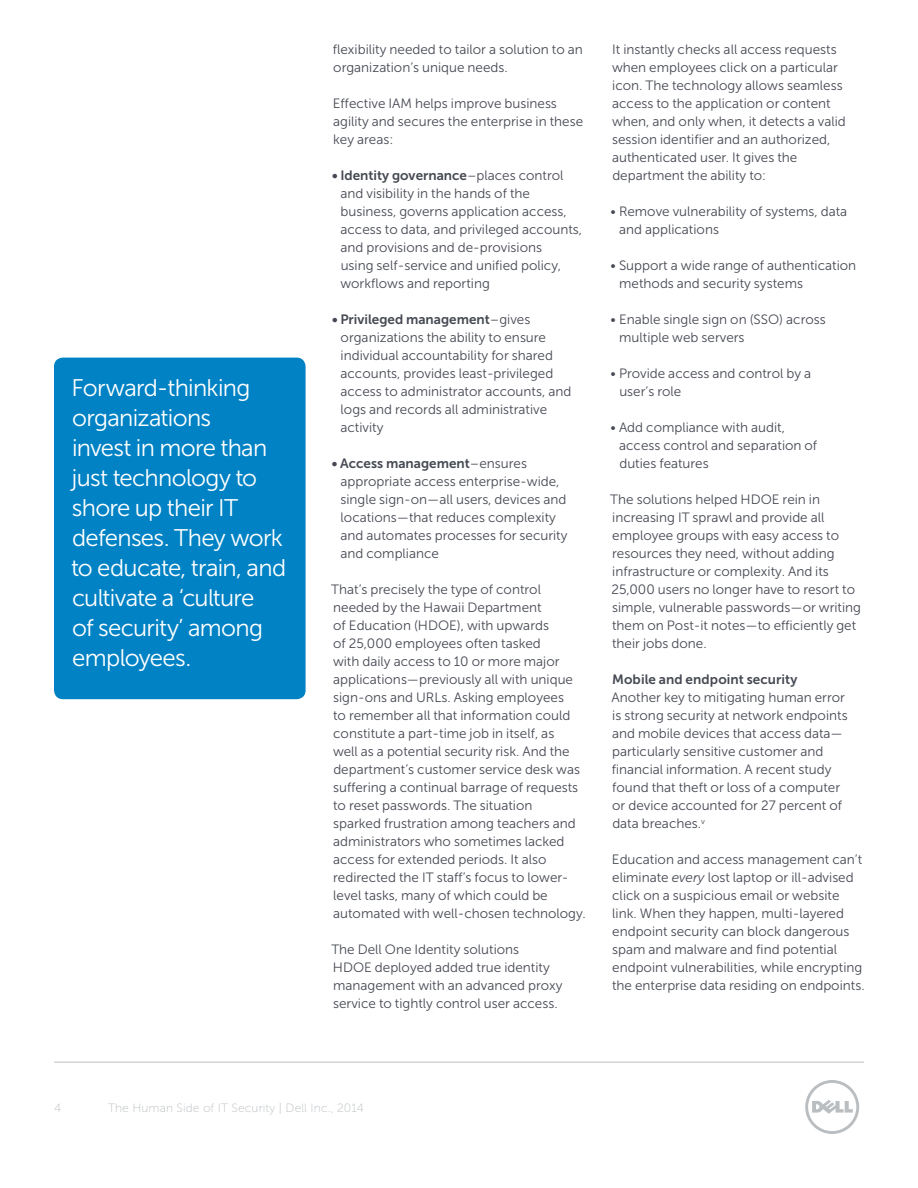
<style>
.page{position:relative;width:918px;height:1188px;background:#fff}
.page>*{position:absolute;margin:0;border:0;box-sizing:border-box;transform-origin:0 0}
.t1{font:24px/30px "Museo Sans For Dell 300";letter-spacing:-.03em;color:#fff}
.t2{font:13.5px/18px "Museo Sans For Dell 300";color:#464953}
.t3{font:13.5px "Museo Sans For Dell 700";color:#464953}
.t4{font:12px "Museo Sans For Dell 100";letter-spacing:.01em;color:#bbbec1}
.s1{font-family:"Museo Sans For Dell 300"}
.s2{font-style:italic}
</style>
<div class="page">
<hr style="left:54px;top:1062px;width:810px;height:1px;background:#bbbec1">
<svg style="left:805px;top:1080px;width:54px;height:54px"></svg>
<div style="left:54px;top:358px;width:252px;height:341px;background:#0082c4;border-radius:9px"></div>
<h1 class="t1" style="left:71px;top:373px;width:217px">Forward-thinking organizations<br>invest in more than just technology to shore up their IT defenses. They work to educate, train, and cultivate a ‘culture<br>of security’ among employees.</h1>
<p class="t2" style="left:333px;top:40px;width:251px">flexibility needed to tailor a solution to an organization’s unique needs.</p>
<p class="t2" style="left:333px;top:94px;width:252px">Effective IAM helps improve business agility and secures the enterprise in these key areas:</p>
<p class="t3" style="left:332px;top:168px;width:233px">• Identity governance<span class="s1">–places control</span></p>
<p class="t2" style="left:340px;top:184px;width:243px">and visibility in the hands of the business, governs application access, access to data, and privileged accounts, and provisions and de-provisions<br>using self-service and unified policy, workflows and reporting</p>
<p class="t3" style="left:332px;top:312px;width:200px">• Privileged management<span class="s1">–gives</span></p>
<p class="t2" style="left:341px;top:328px;width:232px">organizations the ability to ensure individual accountability for shared accounts, provides least-privileged access to administrator accounts, and logs and records all administrative activity</p>
<p class="t3" style="left:332px;top:456px;width:197px">• Access management<span class="s1">–ensures</span></p>
<p class="t2" style="left:341px;top:472px;width:229px">appropriate access enterprise-wide, single sign-on—all users, devices and locations—that reduces complexity and automates processes for security and compliance</p>
<p class="t2" style="left:331px;top:580px;width:256px">That’s precisely the type of control needed by the Hawaii Department<br>of Education (HDOE), with upwards<br>of 25,000 employees often tasked<br>with daily access to 10 or more major applications—previously all with unique sign-ons and URLs. Asking employees<br>to remember all that information could constitute a part-time job in itself, as<br>well as a potential security risk. And the department’s customer service desk was suffering a continual barrage of requests to reset passwords. The situation<br>sparked frustration among teachers and administrators who sometimes lacked access for extended periods. It also redirected the IT staff’s focus to lower&shy;level tasks, many of which could be automated with well-chosen technology.</p>
<p class="t2" style="left:331px;top:940px;width:233px">The Dell One Identity solutions<br>HDOE deployed added true identity management with an advanced proxy service to tightly control user access.</p>
<p class="t2" style="left:612px;top:40px;width:235px">It instantly checks all access requests when employees click on a particular icon. The technology allows seamless access to the application or content when, and only when, it detects a valid session identifier and an authorized, authenticated user. It gives the department the ability to:</p>
<p class="t2" style="left:619px;top:202px;width:230px;text-indent:-9px">• Remove vulnerability of systems, data and applications</p>
<p class="t2" style="left:619px;top:256px;width:238px;text-indent:-9px">• Support a wide range of authentication methods and security systems</p>
<p class="t2" style="left:619px;top:310px;width:208px;text-indent:-9px">• Enable single sign on (SSO) across multiple web servers</p>
<p class="t2" style="left:619px;top:364px;width:193px;text-indent:-9px">• Provide access and control by a user’s role</p>
<p class="t2" style="left:619px;top:418px;width:200px;text-indent:-9px">• Add compliance with audit, access control and separation of duties features</p>
<p class="t2" style="left:610px;top:490px;width:252px">The solutions helped HDOE rein in increasing IT sprawl and provide all employee groups with easy access to resources they need, without adding infrastructure or complexity. And its 25,000 users no longer have to resort to simple, vulnerable passwords—or writing them on Post-it notes—to efficiently get their jobs done.</p>
<p class="t3" style="left:612px;top:672px;width:187px">Mobile and endpoint security</p>
<p class="t2" style="left:612px;top:688px;width:238px">Another key to mitigating human error is strong security at network endpoints and mobile devices that access data— particularly sensitive customer and financial information. A recent study found that theft or loss of a computer or device accounted for 27 percent of data breaches.<sup>v</sup></p>
<p class="t2" style="left:612px;top:850px;width:254px">Education and access management can’t eliminate <span class="s2">every</span> lost laptop or ill-advised click on a suspicious email or website link. When they happen, multi-layered endpoint security can block dangerous spam and malware and find potential endpoint vulnerabilities, while encrypting the enterprise data residing on endpoints.</p>
<p class="t4" style="left:54px;top:1101px;width:9px">4</p>
<p class="t4" style="left:108px;top:1101px;width:257px">The Human Side of IT Security | Dell Inc., 2014</p>
</div>
